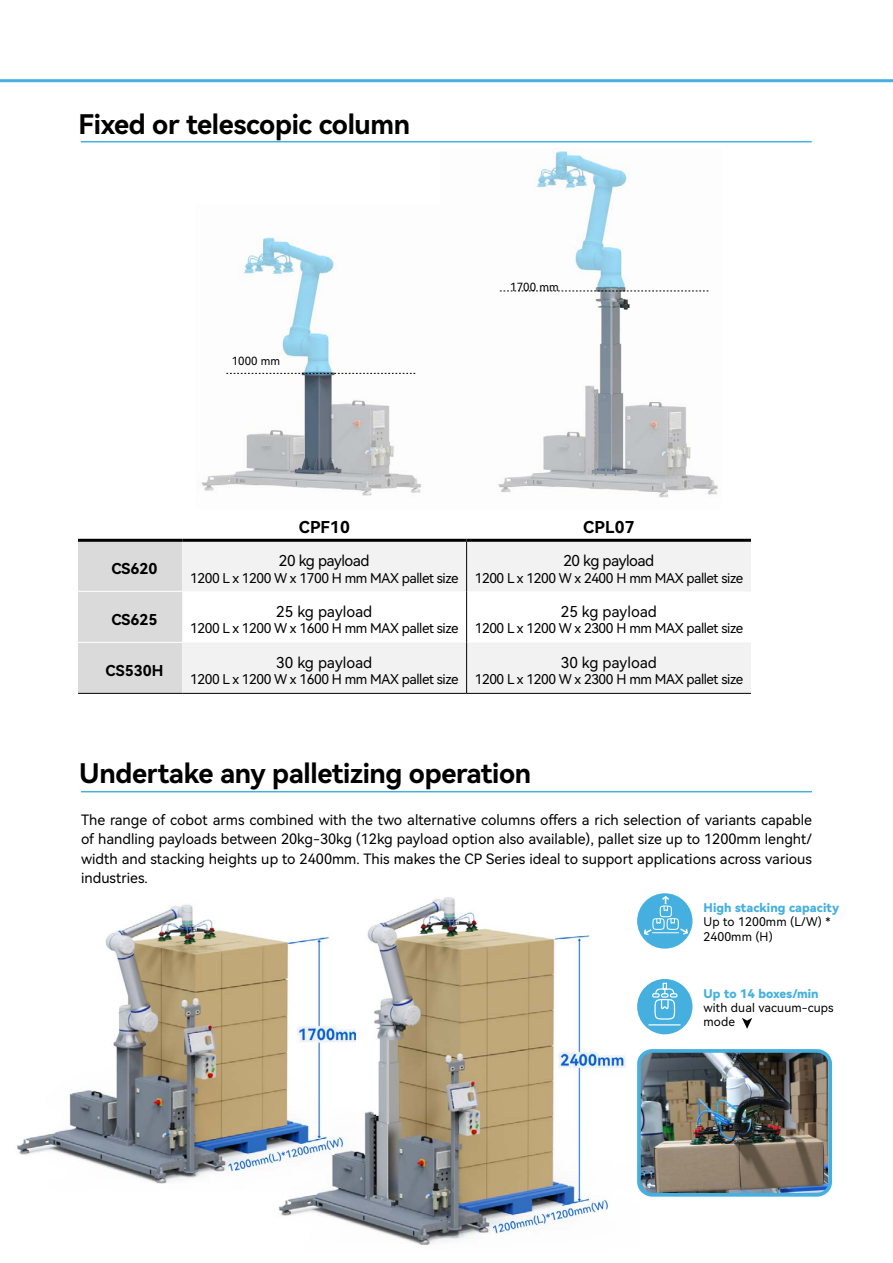
<style>
.page{position:relative;width:893px;height:1263px;background:#fff}
.page>*{position:absolute;margin:0;border:0;box-sizing:border-box;transform-origin:0 0}
.t1{font:27px "Harmony OS Sans Bold";letter-spacing:-.015em;color:#000}
.t2{font:16.35px "Harmony OS Sans Bold";letter-spacing:.01em;color:#000}
.t3{font:15px "Harmony OS Sans";letter-spacing:-.01em;color:#000}
.t4{font:15px "Harmony OS Sans";letter-spacing:-.035em;color:#000}
.t5{font:15px "Harmony OS Sans Bold";color:#000}
.t6{font:14.25px/19.5px "Harmony OS Sans";color:#000;text-align:justify}
.t7{font:13.5px "Harmony OS Sans";letter-spacing:-.03em;color:#000}
.t8{font:12px/14.4px "Harmony OS Sans";letter-spacing:.01em;color:#000}
.t9{font:12px "Harmony OS Sans Black";letter-spacing:.01em;color:#45b0e0}
.t10{font:11.25px "Harmony OS Sans";letter-spacing:.01em;color:#000}
</style>
<div class="page">
<hr style="left:81px;top:141px;width:731px;height:1px;background:#45b0e0">
<hr style="left:81px;top:791px;width:731px;height:1px;background:#45b0e0">
<img style="left:642px;top:1054px;width:185px;height:138px">
<div style="left:637px;top:1049px;width:195px;height:148px;border:4px solid #45b0e0;border-radius:13px"></div>
<svg style="left:742px;top:1018px;width:10px;height:11px"></svg>
<div style="left:78px;top:542px;width:104px;height:151px;background:#dadada"></div>
<svg style="left:182px;top:542px;width:569px;height:151px;fill:#f2f2f2"></svg>
<hr style="left:78px;top:693px;width:104px;height:1px;background:#000">
<hr style="left:182px;top:693px;width:285px;height:1px;background:#000">
<hr style="left:467px;top:693px;width:284px;height:1px;background:#000">
<hr style="left:78px;top:539px;width:104px;height:3px;background:#000">
<hr style="left:182px;top:539px;width:285px;height:3px;background:#000">
<hr style="left:467px;top:539px;width:284px;height:3px;background:#000">
<hr style="left:466px;top:542px;width:1px;height:49px;background:#000">
<hr style="left:466px;top:591px;width:1px;height:51px;background:#000">
<hr style="left:466px;top:642px;width:1px;height:51px;background:#000">
<hr style="left:78px;top:591px;width:104px;height:1px;background:#fff">
<hr style="left:78px;top:642px;width:104px;height:1px;background:#fff">
<hr style="left:0;top:79px;width:893px;height:3px;background:#45b0e0">
<img style="left:201px;top:237px;width:220px;height:259px">
<div style="left:637px;top:893px;width:55px;height:56px;background:#45b0e0;border-radius:50%"></div>
<svg style="left:644px;top:896px;width:44px;height:39px"></svg>
<div style="left:637px;top:979px;width:55px;height:55px;background:#45b0e0;border-radius:50%"></div>
<hr style="left:649px;top:1024px;width:31px;height:1px;background:#fff">
<svg style="left:652px;top:983px;width:25px;height:37px"></svg>
<img style="left:498px;top:149px;width:220px;height:349px">
<svg style="left:500px;top:291px;width:208px;height:1px"></svg>
<img style="left:17px;top:904px;width:256px;height:280px">
<svg style="left:226px;top:373px;width:189px;height:1px"></svg>
<img style="left:273px;top:897px;width:367px;height:348px">
<h1 class="t1" style="left:78px;top:105px;width:333px">Fixed or telescopic column</h1>
<p class="t10" style="left:232px;top:354px;width:50px">1000 mm</p>
<p class="t10" style="left:510px;top:279px;width:50px">1700 mm</p>
<p class="t2" style="left:299px;top:516px;width:53px">CPF10</p>
<p class="t2" style="left:583px;top:516px;width:53px">CPL07</p>
<p class="t5" style="left:111px;top:558px;width:48px">CS620</p>
<p class="t4" style="left:279px;top:550px;width:92px">20 kg payload</p>
<p class="t7" style="left:190px;top:568px;width:270px">1200 L x 1200 W x 1700 H mm MAX pallet size</p>
<p class="t4" style="left:563px;top:550px;width:92px">20 kg payload</p>
<p class="t7" style="left:475px;top:568px;width:270px">1200 L x 1200 W x 2400 H mm MAX pallet size</p>
<p class="t5" style="left:111px;top:609px;width:48px">CS625</p>
<p class="t3" style="left:276px;top:601px;width:98px">25 kg payload</p>
<p class="t7" style="left:190px;top:619px;width:270px">1200 L x 1200 W x 1600 H mm MAX pallet size</p>
<p class="t3" style="left:561px;top:601px;width:98px">25 kg payload</p>
<p class="t7" style="left:475px;top:619px;width:270px">1200 L x 1200 W x 2300 H mm MAX pallet size</p>
<p class="t5" style="left:106px;top:660px;width:59px">CS530H</p>
<p class="t3" style="left:276px;top:652px;width:98px">30 kg payload</p>
<p class="t7" style="left:190px;top:669px;width:270px">1200 L x 1200 W x 1600 H mm MAX pallet size</p>
<p class="t3" style="left:561px;top:652px;width:98px">30 kg payload</p>
<p class="t7" style="left:475px;top:669px;width:270px">1200 L x 1200 W x 2300 H mm MAX pallet size</p>
<h1 class="t1" style="left:79px;top:755px;width:453px">Undertake any palletizing operation</h1>
<p class="t6" style="left:81px;top:809px;width:732px">The range of cobot arms combined with the two alternative columns offers a rich selection of variants capable of handling payloads between 20kg-30kg (12kg payload option also available), pallet size up to 1200mm lenght/ width and stacking heights up to 2400mm. This makes the CP Series ideal to support applications across various industries.</p>
<p class="t9" style="left:703px;top:899px;width:137px">High stacking capacity</p>
<p class="t8" style="left:703px;top:914px;width:129px">Up to 1200mm (L/W) *<br>2400mm (H)</p>
<p class="t9" style="left:703px;top:985px;width:117px">Up to 14 boxes/min</p>
<p class="t8" style="left:703px;top:1000px;width:132px">with dual vacuum-cups mode</p>
</div>
